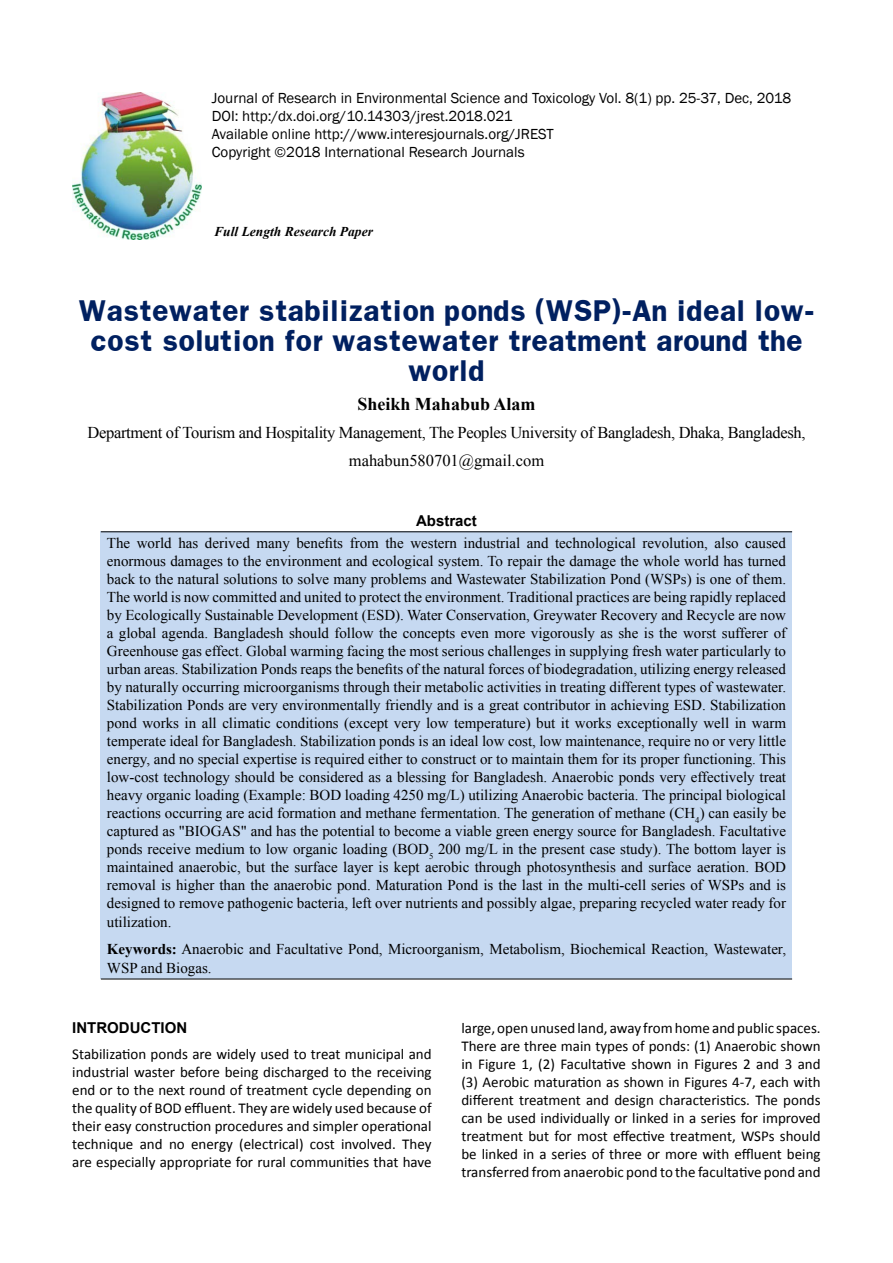
<style>
.page{position:relative;width:893px;height:1263px;background:#fff}
.page>*{position:absolute;margin:0;border:0;box-sizing:border-box;transform-origin:0 0}
.t1{font:700 25.5px/30px "Franklin";color:#002060;text-align:center}
.t2{font:700 18px "Times New Roman";color:#000}
.t3{font:16.5px/28.3px "Times New Roman";letter-spacing:-.02em;color:#000;text-align:center}
.t4{font:15px/18px "Times New Roman";color:#000;text-align:justify}
.t5{font:15px/18px "Calibri";color:#000;text-align:justify}
.t6{font:15px/18px "Franklin Gothic";color:#000}
.t7{font:700 15px "Arial";color:#000}
.t8{font:italic 700 13.5px "Times New Roman";color:#000101}
.s1{font-weight:700}
</style>
<div class="page">
<img style="left:72px;top:93px;width:129px;height:147px">
<div style="left:101px;top:532px;width:691px;height:447px;background:#c6d9f1"></div>
<hr style="left:101px;top:979px;width:691px;height:1px;background:#000">
<hr style="left:101px;top:531px;width:691px;height:1px;background:#000">
<p class="t6" style="left:212px;top:90px;width:581px">Journal of Research in Environmental Science and Toxicology Vol. 8(1) pp. 25-37, Dec, 2018<br>DOI: http:/dx.doi.org/10.14303/jrest.2018.021<br>Available online http://www.interesjournals.org/JREST<br>Copyright ©2018 International Research Journals</p>
<p class="t8" style="left:214px;top:222px;width:160px">Full Length Research Paper</p>
<h1 class="t1" style="left:79px;top:296px;width:737px">Wastewater stabilization ponds (WSP)-An ideal low&shy;cost solution for wastewater treatment around the world</h1>
<p class="t2" style="left:357px;top:391px;width:180px">Sheikh Mahabub Alam</p>
<p class="t3" style="left:88px;top:418px;width:719px">Department of Tourism and Hospitality Management, The Peoples University of Bangladesh, Dhaka, Bangladesh, mahabun580701@gmail.com</p>
<p class="t7" style="left:416px;top:510px;width:62px">Abstract</p>
<p class="t4" style="left:107px;top:534px;width:681px">The world has derived many benefits from the western industrial and technological revolution, also caused enormous damages to the environment and ecological system. To repair the damage the whole world has turned back to the natural solutions to solve many problems and Wastewater Stabilization Pond (WSPs) is one of them.<br>The world is now committed and united to protect the environment. Traditional practices are being rapidly replaced by Ecologically Sustainable Development (ESD). Water Conservation, Greywater Recovery and Recycle are now a global agenda. Bangladesh should follow the concepts even more vigorously as she is the worst sufferer of Greenhouse gas effect. Global warming facing the most serious challenges in supplying fresh water particularly to urban areas. Stabilization Ponds reaps the benefits of the natural forces of biodegradation, utilizing energy released by naturally occurring microorganisms through their metabolic activities in treating different types of wastewater.<br>Stabilization Ponds are very environmentally friendly and is a great contributor in achieving ESD. Stabilization pond works in all climatic conditions (except very low temperature) but it works exceptionally well in warm temperate ideal for Bangladesh. Stabilization ponds is an ideal low cost, low maintenance, require no or very little energy, and no special expertise is required either to construct or to maintain them for its proper functioning. This low-cost technology should be considered as a blessing for Bangladesh. Anaerobic ponds very effectively treat heavy organic loading (Example: BOD loading 4250 mg/L) utilizing Anaerobic bacteria. The principal biological reactions occurring are acid formation and methane fermentation. The generation of methane (CH<sub>4</sub>) can easily be captured as "BIOGAS" and has the potential to become a viable green energy source for Bangladesh. Facultative ponds receive medium to low organic loading (BOD<sub>5</sub> 200 mg/L in the present case study). The bottom layer is maintained anaerobic, but the surface layer is kept aerobic through photosynthesis and surface aeration. BOD removal is higher than the anaerobic pond. Maturation Pond is the last in the multi-cell series of WSPs and is designed to remove pathogenic bacteria, left over nutrients and possibly algae, preparing recycled water ready for utilization.</p>
<p class="t4" style="left:107px;top:940px;width:681px;line-height:18.8px"><span class="s1">Keywords:</span> Anaerobic and Facultative Pond, Microorganism, Metabolism, Biochemical Reaction, Wastewater,<br>WSP and Biogas.</p>
<p class="t7" style="left:72px;top:1017px;width:116px">INTRODUCTION</p>
<p class="t5" style="left:72px;top:1045px;width:361px">Stabilization ponds are widely used to treat municipal and industrial waster before being discharged to the receiving end or to the next round of treatment cycle depending on the quality of BOD effluent. They are widely used because of their easy construction procedures and simpler operational technique and no energy (electrical) cost involved. They are especially appropriate for rural communities that have</p>
<p class="t5" style="left:461px;top:1019px;width:361px">large, open unused land, away from home and public spaces.<br>There are three main types of ponds: (1) Anaerobic shown in Figure 1, (2) Facultative shown in Figures 2 and 3 and (3) Aerobic maturation as shown in Figures 4-7, each with different treatment and design characteristics. The ponds can be used individually or linked in a series for improved treatment but for most effective treatment, WSPs should be linked in a series of three or more with effluent being transferred from anaerobic pond to the facultative pond and</p>
</div>
